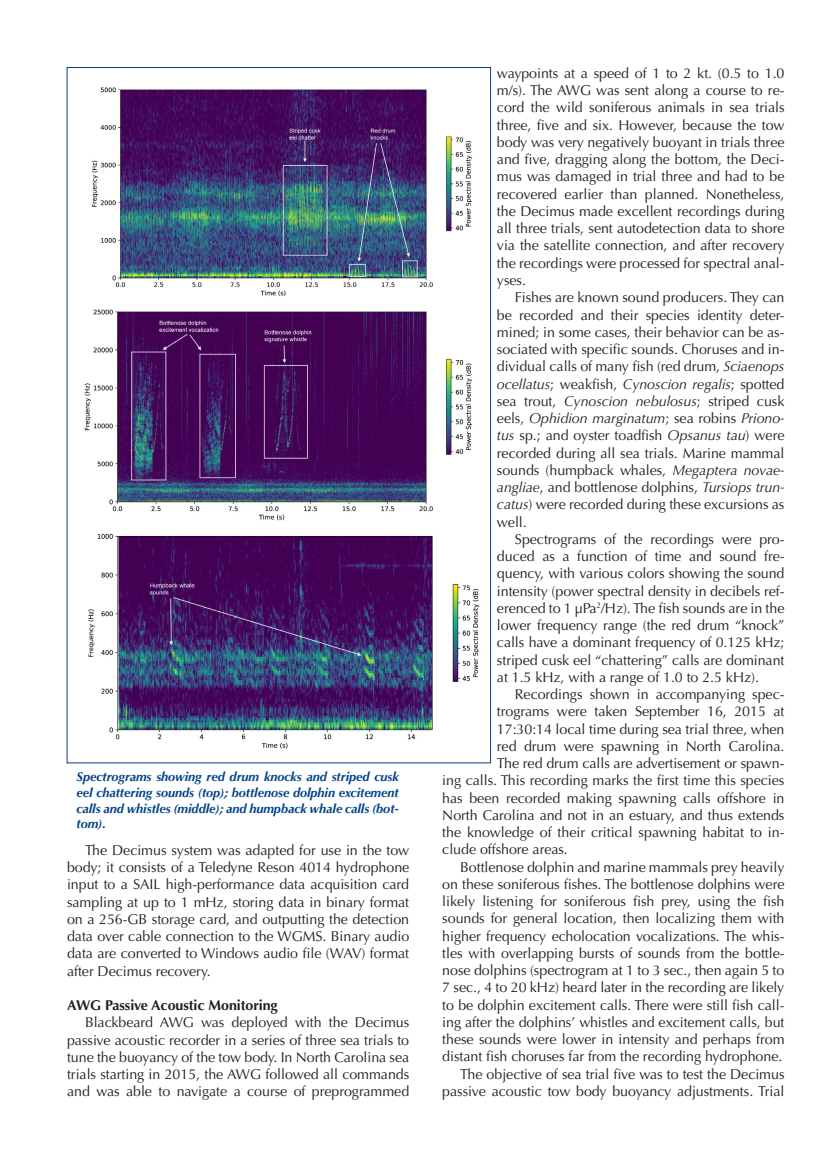
<style>
.page{position:relative;width:836px;height:1174px;background:#fff}
.page>*{position:absolute;margin:0;border:0;box-sizing:border-box;transform-origin:0 0}
.Body_Text{font:14.25px/17.2px "Optima LT Std";letter-spacing:-.005em;color:#231f20;text-align:justify}
.Article_Subhead{font:700 14.25px "Optima LT Std";letter-spacing:-.005em;color:#231f20}
.t1{font:italic 700 12.75px/15.8px "Optima LT Std";letter-spacing:-.005em;color:#014288;text-align:justify}
.s1{font-style:italic}
</style>
<div class="page">
<img style="left:84px;top:87px;width:396px;height:662px">
<p class="t1" style="left:76px;top:769px;width:324px">Spectrograms showing red drum knocks and striped cusk eel chattering sounds (top); bottlenose dolphin excitement calls and whistles (middle); and humpback whale calls (bot&shy;tom).</p>
<p class="Body_Text" style="left:67px;top:841px;width:344px;text-indent:18px">The Decimus system was adapted for use in the tow body; it consists of a Teledyne Reson 4014 hydrophone input to a SAIL high-performance data acquisition card sampling at up to 1 mHz, storing data in binary format on a 256-GB storage card, and outputting the detection data over cable connection to the WGMS. Binary audio data are converted to Windows audio file (WAV) format after Decimus recovery.</p>
<p class="Article_Subhead" style="left:67px;top:997px;width:212px">AWG Passive Acoustic Monitoring</p>
<p class="Body_Text" style="left:67px;top:1014px;width:344px;text-indent:18px">Blackbeard AWG was deployed with the Decimus passive acoustic recorder in a series of three sea trials to tune the buoyancy of the tow body. In North Carolina sea trials starting in 2015, the AWG followed all commands and was able to navigate a course of preprogrammed</p>
<p class="Body_Text" style="left:497px;top:65px;width:289px">waypoints at a speed of 1 to 2 kt. (0.5 to 1.0 m/s). The AWG was sent along a course to re&shy;cord the wild soniferous animals in sea trials three, five and six. However, because the tow body was very negatively buoyant in trials three and five, dragging along the bottom, the Deci&shy;mus was damaged in trial three and had to be recovered earlier than planned. Nonetheless, the Decimus made excellent recordings during all three trials, sent autodetection data to shore via the satellite connection, and after recovery the recordings were processed for spectral anal&shy;yses.</p>
<p class="Body_Text" style="left:497px;top:289px;width:289px;text-indent:18px">Fishes are known sound producers. They can be recorded and their species identity deter&shy;mined; in some cases, their behavior can be as&shy;sociated with specific sounds. Choruses and in&shy;dividual calls of many fish (red drum, <span class="s1">Sciaenops ocellatus</span>; weakfish, <span class="s1">Cynoscion regalis</span>; spotted sea trout, <span class="s1">Cynoscion nebulosus</span>; striped cusk eels, <span class="s1">Ophidion marginatum</span>; sea robins <span class="s1">Priono&shy;tus</span> sp.; and oyster toadfish <span class="s1">Opsanus tau</span>) were recorded during all sea trials. Marine mammal sounds (humpback whales, <span class="s1">Megaptera novae&shy;angliae</span>, and bottlenose dolphins, <span class="s1">Tursiops trun&shy;catus</span>) were recorded during these excursions as well.</p>
<p class="Body_Text" style="left:497px;top:530px;width:289px;text-indent:18px">Spectrograms of the recordings were pro&shy;duced as a function of time and sound fre&shy;quency, with various colors showing the sound intensity (power spectral density in decibels ref&shy;erenced to 1 µPa<sup>2</sup>/Hz). The fish sounds are in the lower frequency range (the red drum “knock” calls have a dominant frequency of 0.125 kHz; striped cusk eel “chattering” calls are dominant at 1.5 kHz, with a range of 1.0 to 2.5 kHz).</p>
<p class="Body_Text" style="left:515px;top:686px;width:271px">Recordings shown in accompanying spec-</p>
<p class="Body_Text" style="left:497px;top:703px;width:289px">trograms were taken September 16, 2015 at</p>
<p class="Body_Text" style="left:497px;top:720px;width:289px">17:30:14 local time during sea trial three, when</p>
<p class="Body_Text" style="left:497px;top:737px;width:289px">red drum were spawning in North Carolina.</p>
<p class="Body_Text" style="left:497px;top:755px;width:289px">The red drum calls are advertisement or spawn-</p>
<p class="Body_Text" style="left:442px;top:772px;width:344px">ing calls. This recording marks the first time this species</p>
<p class="Body_Text" style="left:442px;top:789px;width:344px">has been recorded making spawning calls offshore in</p>
<p class="Body_Text" style="left:442px;top:806px;width:344px">North Carolina and not in an estuary, and thus extends</p>
<p class="Body_Text" style="left:442px;top:824px;width:344px">the knowledge of their critical spawning habitat to in-</p>
<p class="Body_Text" style="left:442px;top:841px;width:127px">clude offshore areas.</p>
<p class="Body_Text" style="left:442px;top:858px;width:344px;text-indent:18px">Bottlenose dolphin and marine mammals prey heavily on these soniferous fishes. The bottlenose dolphins were likely listening for soniferous fish prey, using the fish sounds for general location, then localizing them with higher frequency echolocation vocalizations. The whis&shy;tles with overlapping bursts of sounds from the bottle&shy;nose dolphins (spectrogram at 1 to 3 sec., then again 5 to 7 sec., 4 to 20 kHz) heard later in the recording are likely to be dolphin excitement calls. There were still fish call&shy;ing after the dolphins’ whistles and excitement calls, but these sounds were lower in intensity and perhaps from distant fish choruses far from the recording hydrophone.</p>
<p class="Body_Text" style="left:442px;top:1065px;width:344px;text-align:right">The objective of sea trial five was to test the Decimus passive acoustic tow body buoyancy adjustments. Trial</p>
</div>
